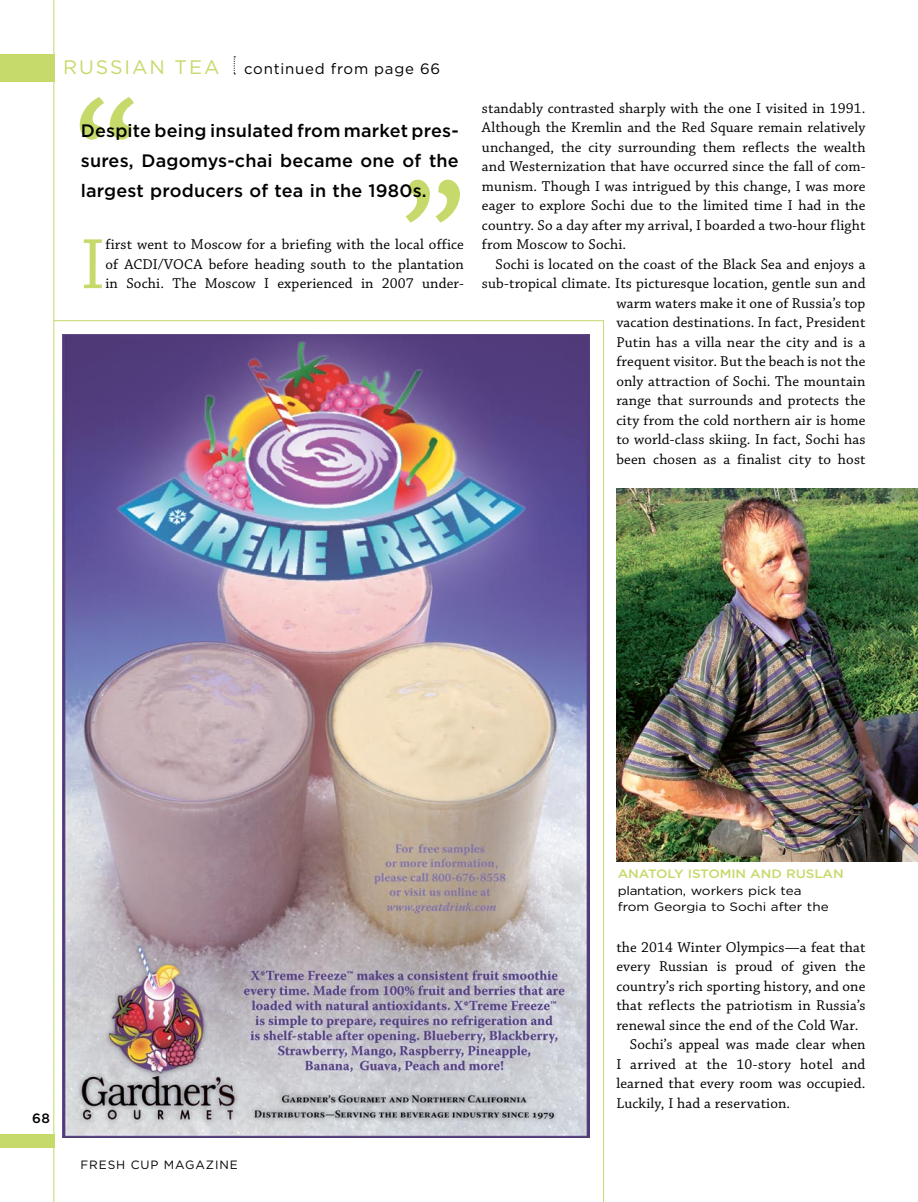
<style>
.page{position:relative;width:918px;height:1202px;background:#fff}
.page>*{position:absolute;margin:0;border:0;box-sizing:border-box;transform-origin:0 0}
.t1{font:187.5px "Chaparral Pro";color:#c5da6a}
.t2{font:75px "Chaparral Pro";color:#c5da6a}
.t3{font:19.5px "Gotham";letter-spacing:.1em;color:#c5da6a}
.t4{font:500 18px/30px "Gotham";letter-spacing:.01em;color:#000;text-align:justify}
.t5{font:15px/19.5px "Chaparral Pro";letter-spacing:.01em;color:#000;text-align:justify}
.t6{font:15px "Gotham";letter-spacing:.05em;color:#000}
.t7{font:500 13.5px "Gotham";color:#000}
.t8{font:12.15px/16.5px "Gotham";color:#000;scale:1.11 1}
.t9{font:500 12.15px "Gotham";letter-spacing:-.01em;color:#c5da6a;scale:1.11 1}
.t10{font:12px "Gotham";letter-spacing:.075em;color:#000}
</style>
<div class="page">
<img style="left:54px;top:320px;width:550px;height:882px">
<svg style="left:234px;top:56px;width:1px;height:18px"></svg>
<div style="left:0;top:1134px;width:54px;height:14px;background:#c5da6a"></div>
<hr style="left:53px;top:0;width:1px;height:1202px;background:#c5da6a">
<div style="left:0;top:55px;width:54px;height:27px;background:#c5da6a"></div>
<img style="left:617px;top:488px;width:301px;height:373px">
<h3 class="t3" style="left:63px;top:57px;width:154px">russian tea</h3>
<p class="t6" style="left:244px;top:61px;width:197px">continued from page 66</p>
<h1 class="t1" style="left:71px;top:67px;width:68px">“</h1>
<p class="t4" style="left:81px;top:115px;width:379px">Despite being insulated from market pres&shy;sures, Dagomys-chai became one of the largest producers of tea in the 1980s.</p>
<h1 class="t1" style="left:402px;top:148px;width:68px">”</h1>
<h2 class="t2" style="left:80px;top:223px;width:26px">I</h2>
<p class="t5" style="left:106px;top:235px;width:360px">first went to Moscow for a briefing with the local office of ACDI/VOCA before heading south to the plantation in Sochi. The Moscow I experienced in 2007 under-</p>
<p class="t5" style="left:482px;top:99px;width:385px">standably contrasted sharply with the one I visited in 1991.<br>Although the Kremlin and the Red Square remain relatively unchanged, the city surrounding them reflects the wealth and Westernization that have occurred since the fall of com&shy;munism. Though I was intrigued by this change, I was more eager to explore Sochi due to the limited time I had in the country. So a day after my arrival, I boarded a two-hour flight from Moscow to Sochi.</p>
<p class="t5" style="left:482px;top:255px;width:385px;text-align:right">Sochi is located on the coast of the Black Sea and enjoys a sub-tropical climate. Its picturesque location, gentle sun and warm waters make it one of Russia’s top<br>vacation destinations. In fact, President<br>Putin has a villa near the city and is a<br>frequent visitor. But the beach is not the<br>only attraction of Sochi. The mountain<br>range that surrounds and protects the<br>city from the cold northern air is home<br>to world-class skiing. In fact, Sochi has<br>been chosen as a finalist city to host</p>
<p class="t7" style="left:32px;top:1110px;width:19px">68</p>
<p class="t10" style="left:80px;top:1158px;width:61px">FRESH CUP</p>
<p class="t10" style="left:164px;top:1158px;width:60px">MAGAZINE</p>
<p class="t9" style="left:618px;top:867px;width:205px">Anatoly Istomin and Ruslan</p>
<p class="t8" style="left:618px;top:882px;width:192px">plantation, workers pick tea from Georgia to Sochi after the</p>
<p class="t5" style="left:616px;top:937px;width:251px">the 2014 Winter Olympics—a feat that</p>
<p class="t5" style="left:616px;top:957px;width:251px">every Russian is proud of given the</p>
<p class="t5" style="left:616px;top:976px;width:251px">country’s rich sporting history, and one</p>
<p class="t5" style="left:616px;top:996px;width:251px">that reflects the patriotism in Russia’s</p>
<p class="t5" style="left:616px;top:1015px;width:244px">renewal since the end of the Cold War.</p>
<p class="t5" style="left:630px;top:1035px;width:237px">Sochi’s appeal was made clear when</p>
<p class="t5" style="left:616px;top:1054px;width:251px">I arrived at the 10-story hotel and</p>
<p class="t5" style="left:616px;top:1074px;width:251px">learned that every room was occupied.</p>
<p class="t5" style="left:616px;top:1093px;width:175px">Luckily, I had a reservation.</p>
</div>
